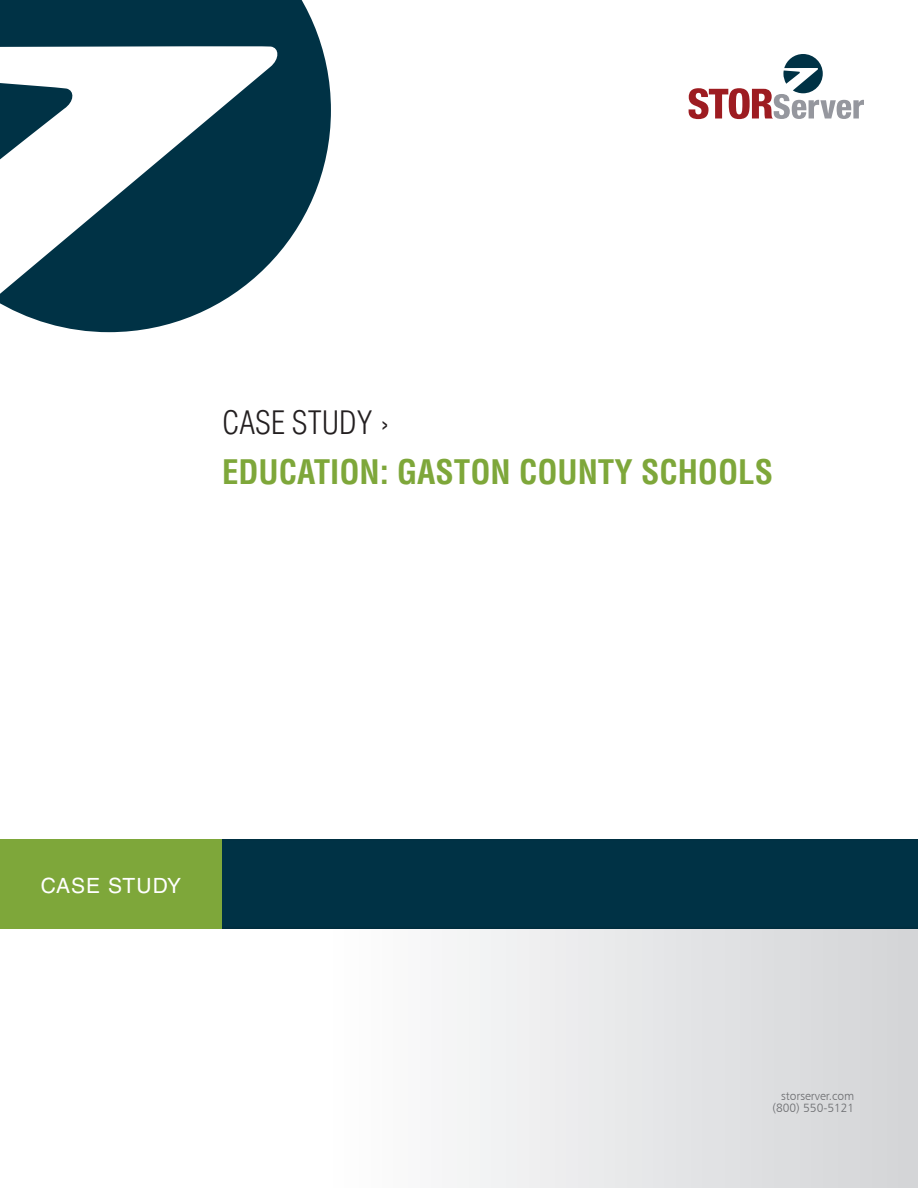
<style>
.page{position:relative;width:918px;height:1188px;background:#fff}
.page>*{position:absolute;margin:0;border:0;box-sizing:border-box;transform-origin:0 0}
.t1{font:700 condensed 33px "Helvetica LT Std";color:#7ea73a}
.t2{font:300 condensed 31.5px "Helvetica LT Std";color:#231f20}
.t3{font:21px "Helvetica LT Std";letter-spacing:.035em;color:#fff}
.Footer_Right{font:12px "Humanist 777 BT Light B";color:#6c6d70}
</style>
<div class="page">
<div style="left:0;top:917px;width:918px;height:271px;background:linear-gradient(to right,#fff,#d8d9db)"></div>
<div style="left:0;top:839px;width:918px;height:92px;background:#003245"></div>
<svg style="left:0;top:0;width:331px;height:332px;fill:#003245"></svg>
<svg style="left:689px;top:54px;width:175px;height:65px"></svg>
<div style="left:0;top:839px;width:222px;height:90px;background:#7ea73a"></div>
<p class="t2" style="left:222px;top:403px;width:169px">CASE STUDY ›</p>
<p class="t1" style="left:222px;top:451px;width:553px">EDUCATION: GASTON COUNTY SCHOOLS</p>
<p class="t3" style="left:41px;top:874px;width:142px">CASE STUDY</p>
<p class="Footer_Right" style="left:781px;top:1088px;width:75px">storserver.com</p>
<p class="Footer_Right" style="left:773px;top:1100px;width:83px">(800) 550-5121</p>
</div>
